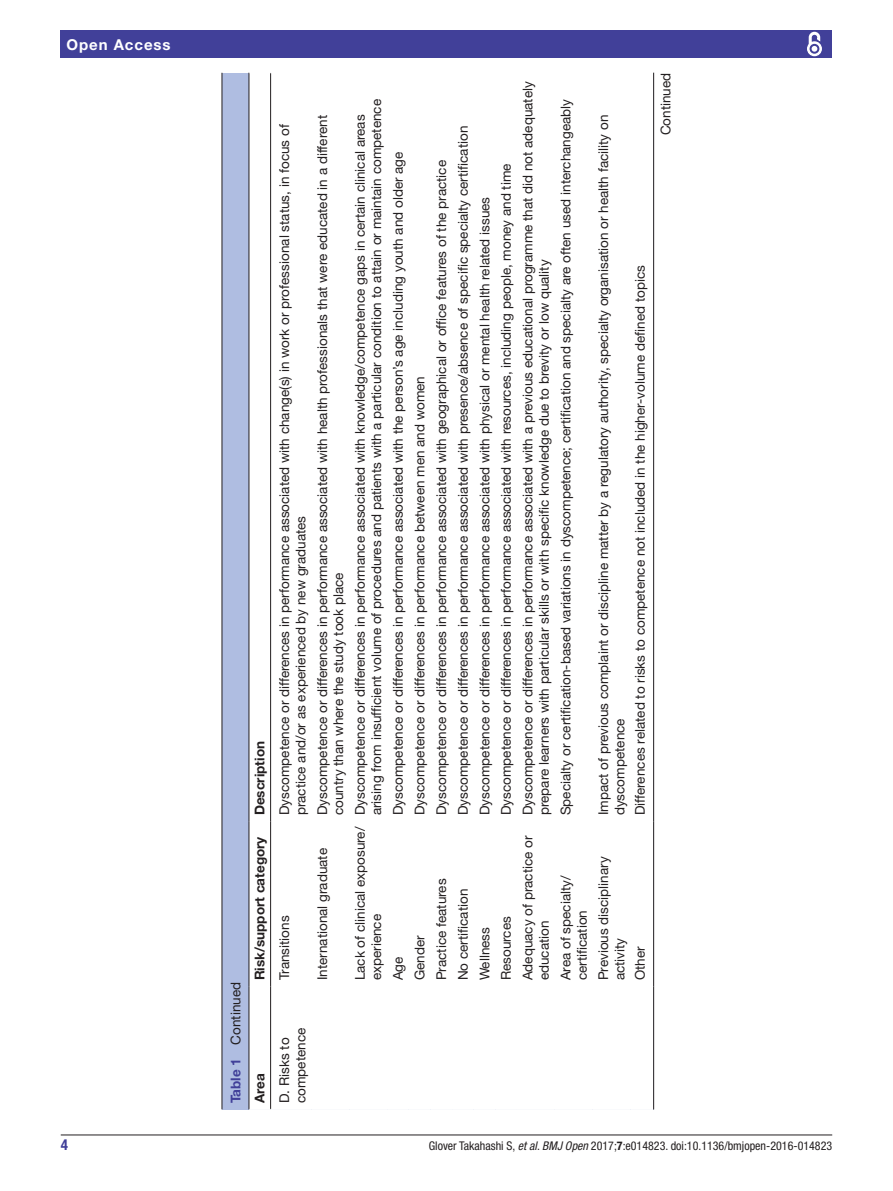
<style>
.page{position:relative;width:893px;height:1191px;background:#fff}
.page>*{position:absolute;margin:0;border:0;box-sizing:border-box;transform-origin:0 0}
.t1{font:700 15px "Helvetica Neue LT Std";letter-spacing:.065em;color:#fff}
.t2{font:700 condensed 15px "Helvetica Neue LT Std";color:#414099}
.t3{font:13.5px/16.2px "Helvetica Neue LT Std";color:#231f20}
.t4{font:700 13.5px "Helvetica Neue LT Std";color:#231f20}
.t5{font:condensed 12px "Helvetica Neue LT Std";color:#231f20}
.s1{font-weight:700;color:#414099}
.s2{font-style:italic}
.s3{font-weight:700}
</style>
<div class="page">
<hr style="left:61px;top:1134px;width:771px;height:1px;background:#231f20">
<div style="left:61px;top:31px;width:771px;height:27px;background:#414099"></div>
<svg style="left:807px;top:31px;width:15px;height:26px"></svg>
<div style="left:240px;top:73px;width:414px;height:1036px;background:#afbde1"></div>
<div style="left:250px;top:73px;width:403px;height:1036px;background:#fff"></div>
<hr style="left:249px;top:986px;width:1px;height:123px;background:#231f20">
<hr style="left:270px;top:986px;width:1px;height:123px;background:#231f20">
<hr style="left:249px;top:821px;width:1px;height:165px;background:#231f20">
<hr style="left:270px;top:821px;width:1px;height:165px;background:#231f20">
<hr style="left:249px;top:73px;width:1px;height:748px;background:#231f20">
<hr style="left:270px;top:73px;width:1px;height:748px;background:#231f20">
<hr style="left:653px;top:986px;width:1px;height:123px;background:#231f20">
<hr style="left:653px;top:821px;width:1px;height:165px;background:#231f20">
<hr style="left:653px;top:73px;width:1px;height:748px;background:#231f20">
<div style="left:222px;top:73px;width:18px;height:1036px;background:#afbde1"></div>
<hr style="left:222px;top:73px;width:1px;height:1036px;background:#231f20">
<p class="t1" style="left:66px;top:35px;width:106px">Open Access</p>
<p class="t3" style="left:227px;top:1103px;width:123px;rotate:-90deg"><span class="s1">Table 1</span> Continued</p>
<p class="t4" style="left:251px;top:815px;width:76px;rotate:-90deg">Description</p>
<p class="t4" style="left:251px;top:980px;width:145px;rotate:-90deg">Risk/support category</p>
<p class="t3" style="left:276px;top:815px;width:692px;rotate:-90deg">Dyscompetence or differences in performance associated with change(s) in work or professional status, in focus of practice and/or as experienced by new graduates</p>
<p class="t3" style="left:276px;top:980px;width:66px;rotate:-90deg">Transitions</p>
<p class="t3" style="left:314px;top:815px;width:701px;rotate:-90deg">Dyscompetence or differences in performance associated with health professionals that were educated in a different country than where the study took place</p>
<p class="t3" style="left:314px;top:980px;width:134px;rotate:-90deg">International graduate</p>
<p class="t3" style="left:352px;top:815px;width:717px;rotate:-90deg">Dyscompetence or differences in performance associated with knowledge/competence gaps in certain clinical areas arising from insufficient volume of procedures and patients with a particular condition to attain or maintain competence</p>
<p class="t3" style="left:352px;top:980px;width:155px;rotate:-90deg">Lack of clinical exposure/ experience</p>
<p class="t3" style="left:390px;top:815px;width:665px;rotate:-90deg">Dyscompetence or differences in performance associated with the person’s age including youth and older age</p>
<p class="t3" style="left:411px;top:815px;width:441px;rotate:-90deg">Dyscompetence or differences in performance between men and women</p>
<p class="t3" style="left:390px;top:980px;width:25px;rotate:-90deg">Age</p>
<p class="t3" style="left:411px;top:980px;width:46px;rotate:-90deg">Gender</p>
<p class="t3" style="left:433px;top:815px;width:656px;rotate:-90deg">Dyscompetence or differences in performance associated with geographical or office features of the practice</p>
<p class="t3" style="left:455px;top:815px;width:691px;rotate:-90deg">Dyscompetence or differences in performance associated with presence/absence of specific specialty certification</p>
<p class="t3" style="left:433px;top:980px;width:103px;rotate:-90deg">Practice features</p>
<p class="t3" style="left:455px;top:980px;width:93px;rotate:-90deg">No certification</p>
<p class="t3" style="left:476px;top:815px;width:620px;rotate:-90deg">Dyscompetence or differences in performance associated with physical or mental health related issues</p>
<p class="t3" style="left:476px;top:980px;width:55px;rotate:-90deg">Wellness</p>
<p class="t3" style="left:498px;top:815px;width:653px;rotate:-90deg">Dyscompetence or differences in performance associated with resources, including people, money and time</p>
<p class="t3" style="left:498px;top:980px;width:66px;rotate:-90deg">Resources</p>
<p class="t3" style="left:520px;top:815px;width:735px;rotate:-90deg">Dyscompetence or differences in performance associated with a previous educational programme that did not adequately prepare learners with particular skills or with specific knowledge due to brevity or low quality</p>
<p class="t3" style="left:520px;top:980px;width:146px;rotate:-90deg">Adequacy of practice or education</p>
<p class="t3" style="left:557px;top:815px;width:717px;rotate:-90deg">Specialty or certification-based variations in dyscompetence; certification and specialty are often used interchangeably</p>
<p class="t3" style="left:557px;top:980px;width:107px;rotate:-90deg">Area of specialty/ certification</p>
<p class="t3" style="left:595px;top:815px;width:702px;rotate:-90deg">Impact of previous complaint or discipline matter by a regulatory authority, specialty organisation or health facility on dyscompetence</p>
<p class="t3" style="left:632px;top:815px;width:551px;rotate:-90deg">Differences related to risks to competence not included in the higher-volume defined topics</p>
<p class="t3" style="left:595px;top:980px;width:125px;rotate:-90deg">Previous disciplinary activity</p>
<p class="t3" style="left:632px;top:980px;width:35px;rotate:-90deg">Other</p>
<p class="t3" style="left:657px;top:135px;width:64px;rotate:-90deg">Continued</p>
<p class="t4" style="left:251px;top:1103px;width:31px;rotate:-90deg">Area</p>
<p class="t3" style="left:276px;top:1103px;width:77px;rotate:-90deg">D. Risks to competence</p>
<p class="t2" style="left:61px;top:1135px;width:9px">4</p>
<p class="t5" style="left:429px;top:1138px;width:405px">Glover Takahashi S, <span class="s2">et al</span>. <span class="s2">BMJ Open</span> 2017;<span class="s3">7</span>:e014823. doi:10.1136/bmjopen-2016-014823</p>
</div>
